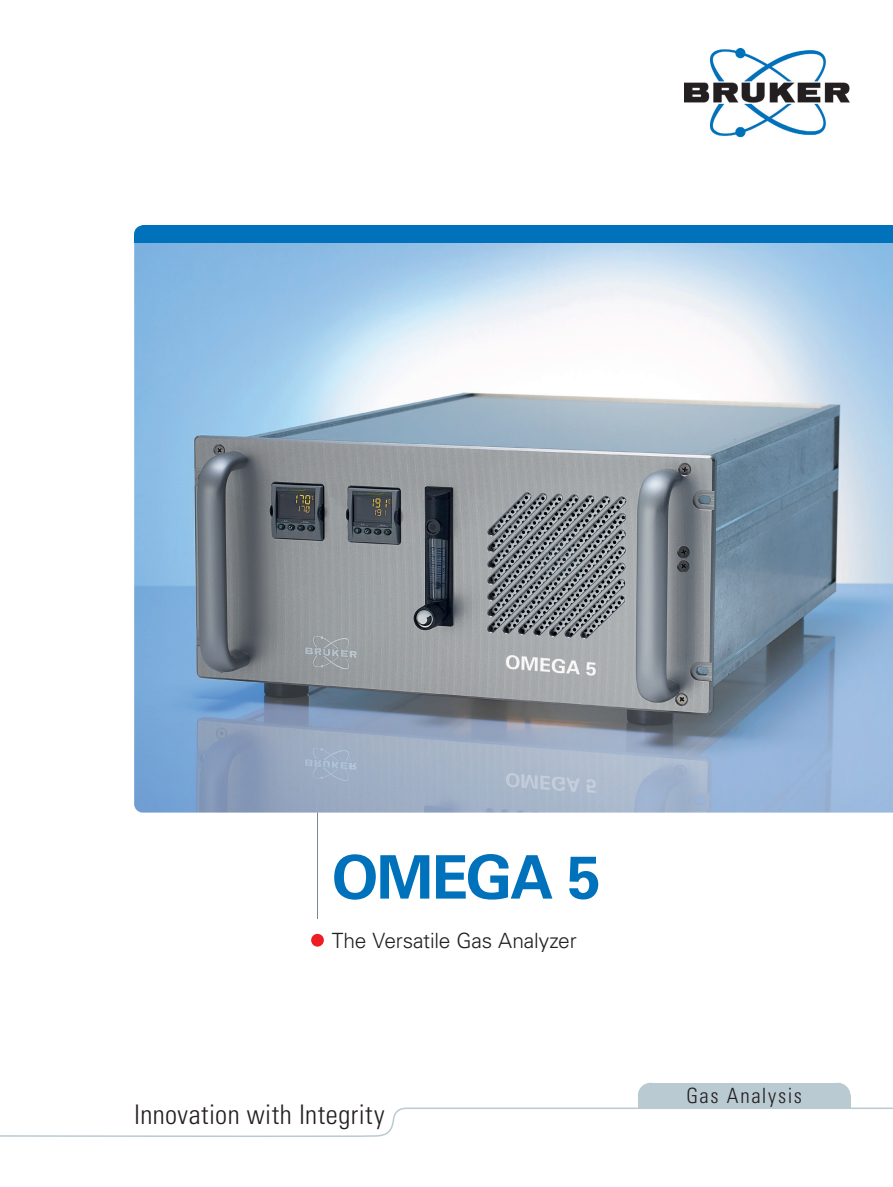
<style>
.page{position:relative;width:893px;height:1187px;background:#fff}
.page>*{position:absolute;margin:0;border:0;box-sizing:border-box;transform-origin:0 0}
.t1{font:700 60px "Univers LT Std";letter-spacing:-.03em;color:#0072bc}
.t2{font:300 condensed 27px "Univers LT Std";letter-spacing:.015em;color:#231f20}
.t3{font:300 21px "Univers LT Std";letter-spacing:-.01em;color:#231f20}
.t4{font:300 condensed 21px "Univers LT Std";letter-spacing:.075em;color:#231f20}
</style>
<div class="page">
<div style="left:838px;top:1095px;width:12px;height:13px;background:#bacad2"></div>
<img style="left:134px;top:230px;width:759px;height:582px">
<div style="left:638px;top:1095px;width:13px;height:13px;background:#bacad2"></div>
<div style="left:651px;top:1082px;width:187px;height:26px;background:#bacad2"></div>
<div style="left:638px;top:1082px;width:25px;height:26px;background:#bacad2;border-radius:50%"></div>
<div style="left:825px;top:1082px;width:25px;height:26px;background:#bacad2;border-radius:50%"></div>
<img style="left:685px;top:48px;width:165px;height:88px">
<div style="left:134px;top:225px;width:17px;height:17px;background:#0072bc;border-radius:50%"></div>
<div style="left:143px;top:225px;width:750px;height:17px;background:#0072bc"></div>
<div style="left:134px;top:234px;width:9px;height:8px;background:#0072bc"></div>
<hr style="left:317px;top:812px;width:1px;height:106px;background:#738a95">
<div style="left:311px;top:933px;width:13px;height:13px;background:#ee1d23;border-radius:50%"></div>
<svg style="left:0;top:1106px;width:893px;height:31px"></svg>
<h1 class="t1" style="left:332px;top:842px;width:271px">OMEGA 5</h1>
<p class="t3" style="left:332px;top:927px;width:247px">The Versatile Gas Analyzer</p>
<p class="t2" style="left:134px;top:1098px;width:252px">Innovation with Integrity</p>
<p class="t4" style="left:686px;top:1082px;width:117px">Gas Analysis</p>
</div>
